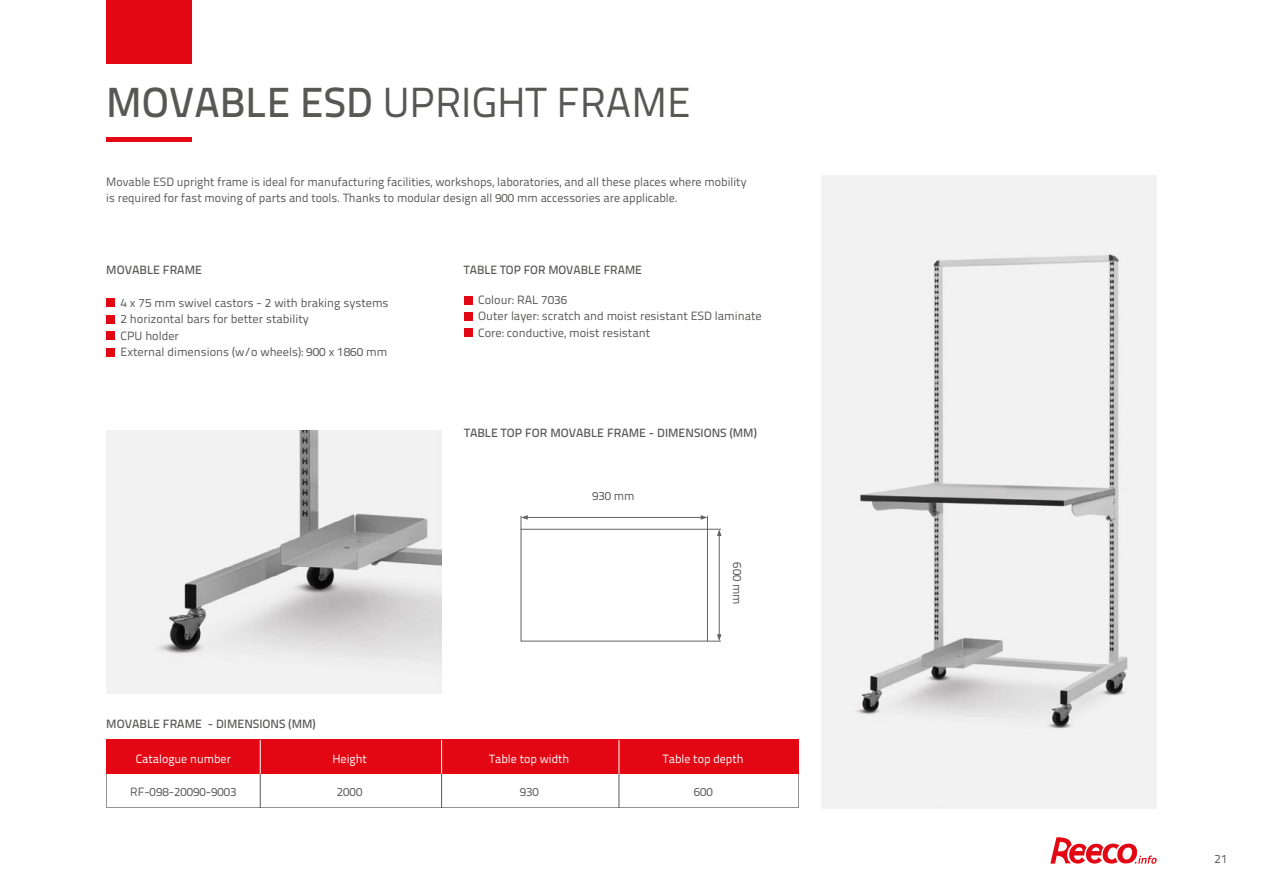
<style>
.page{position:relative;width:1263px;height:893px;background:#fff}
.page>*{position:absolute;margin:0;border:0;box-sizing:border-box;transform-origin:0 0}
.t1{font:42px "Titillium Text 22 L";color:#575756}
.t2{font:12px/16.5px "Titillium Text 22 L";color:#575756}
.t3{font:500 12px "Titillium Text 22 L";color:#575756}
.t4{font:12px "Titillium Text 22 L";color:#fff}
.s1{font-weight:500}
</style>
<div class="page">
<svg style="left:521px;top:515px;width:7px;height:14px"></svg>
<hr style="left:526px;top:517px;width:176px;height:1px;background:#646363">
<hr style="left:719px;top:532px;width:1px;height:106px;background:#646363">
<svg style="left:701px;top:515px;width:20px;height:21px"></svg>
<svg style="left:707px;top:634px;width:14px;height:8px"></svg>
<div style="left:521px;top:529px;width:187px;height:112px;border:1px solid #646363"></div>
<svg style="left:106px;top:774px;width:693px;height:34px"></svg>
<div style="left:106px;top:740px;width:693px;height:34px;background:#e30613"></div>
<hr style="left:260px;top:774px;width:1px;height:34px;background:#575756">
<hr style="left:260px;top:740px;width:1px;height:34px;background:#fff">
<svg style="left:1050px;top:837px;width:107px;height:27px"></svg>
<hr style="left:441px;top:774px;width:1px;height:34px;background:#575756">
<hr style="left:441px;top:740px;width:1px;height:34px;background:#fff">
<div style="left:464px;top:296px;width:8px;height:8px;background:#e30613"></div>
<div style="left:464px;top:312px;width:8px;height:8px;background:#e30613"></div>
<div style="left:464px;top:328px;width:8px;height:8px;background:#e30613"></div>
<div style="left:106px;top:298px;width:9px;height:9px;background:#e30613"></div>
<div style="left:106px;top:315px;width:9px;height:8px;background:#e30613"></div>
<div style="left:106px;top:331px;width:9px;height:9px;background:#e30613"></div>
<div style="left:106px;top:348px;width:9px;height:8px;background:#e30613"></div>
<hr style="left:619px;top:774px;width:1px;height:34px;background:#575756">
<hr style="left:619px;top:740px;width:1px;height:34px;background:#fff">
<img style="left:106px;top:430px;width:335px;height:263px">
<img style="left:822px;top:175px;width:335px;height:634px">
<div style="left:106px;top:0;width:85px;height:64px;background:#e30613"></div>
<hr style="left:106px;top:138px;width:85px;height:4px;background:#e30613">
<h1 class="t1" style="left:106px;top:71px;width:586px"><span class="s1">MOVABLE ESD</span> UPRIGHT FRAME</h1>
<p class="t2" style="left:106px;top:173px;width:642px">Movable ESD upright frame is ideal for manufacturing facilities, workshops, laboratories, and all these places where mobility is required for fast moving of parts and tools. Thanks to modular design all 900 mm accessories are applicable.</p>
<p class="t3" style="left:106px;top:260px;width:97px">MOVABLE FRAME</p>
<p class="t2" style="left:121px;top:294px;width:270px">4 x 75 mm swivel castors - 2 with braking systems 2 horizontal bars for better stability<br>CPU holder<br>External dimensions (w/o wheels): 900 x 1860 mm</p>
<p class="t3" style="left:106px;top:714px;width:211px">MOVABLE FRAME - DIMENSIONS (MM)</p>
<p class="t4" style="left:136px;top:750px;width:97px">Catalogue number</p>
<p class="t2" style="left:130px;top:783px;width:108px">RF-098-20090-9003</p>
<p class="t4" style="left:332px;top:750px;width:36px">Height</p>
<p class="t2" style="left:337px;top:783px;width:27px">2000</p>
<p class="t3" style="left:464px;top:260px;width:179px">TABLE TOP FOR MOVABLE FRAME</p>
<p class="t2" style="left:478px;top:291px;width:285px">Colour: RAL 7036<br>Outer layer: scratch and moist resistant ESD laminate<br>Core: conductive, moist resistant</p>
<p class="t3" style="left:464px;top:424px;width:294px">TABLE TOP FOR MOVABLE FRAME - DIMENSIONS (MM)</p>
<p class="t2" style="left:592px;top:487px;width:44px">930 mm</p>
<p class="t2" style="left:746px;top:562px;width:44px;rotate:90deg">600 mm</p>
<p class="t4" style="left:489px;top:750px;width:82px">Table top width</p>
<p class="t2" style="left:520px;top:783px;width:21px">930</p>
<p class="t4" style="left:663px;top:750px;width:82px">Table top depth</p>
<p class="t2" style="left:694px;top:783px;width:21px">600</p>
<p class="t2" style="left:1214px;top:850px;width:14px">21</p>
</div>
